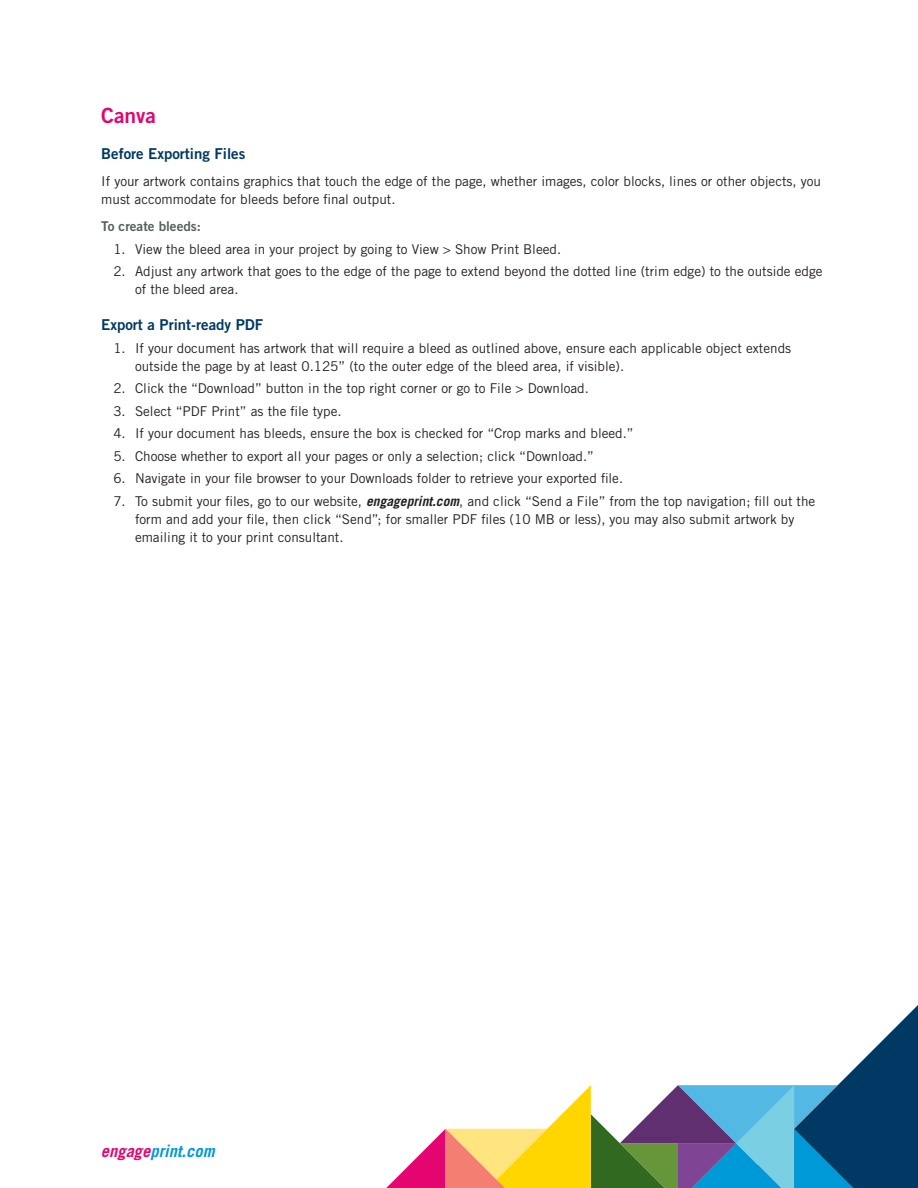
<style>
.page{position:relative;width:918px;height:1188px;background:#fff}
.page>*{position:absolute;margin:0;border:0;box-sizing:border-box;transform-origin:0 0}
.t1{font:21px "Trade Gothic LT Std Bd 2";color:#e40571}
.t2{font:italic 700 16.5px "Trade Gothic LT Std";color:#0099d8}
.t3{font:15px "Trade Gothic LT Std Bd 2";color:#003963}
.t4{font:13.5px/18px "Trade Gothic LT Std";color:#231f20}
.t5{font:13.5px "Trade Gothic LT Std Bd 2";color:#555f5e}
.s1{font-weight:700;font-style:italic}
.s2{color:#e40571}
</style>
<div class="page">
<svg style="left:386px;top:1005px;width:532px;height:183px"></svg>
<h1 class="t1" style="left:101px;top:103px;width:56px">Canva</h1>
<p class="t3" style="left:101px;top:145px;width:146px">Before Exporting Files</p>
<p class="t4" style="left:101px;top:172px;width:721px">If your artwork contains graphics that touch the edge of the page, whether images, color blocks, lines or other objects, you must accommodate for bleeds before final output.</p>
<p class="t5" style="left:101px;top:218px;width:101px">To create bleeds:</p>
<p class="t4" style="left:113px;top:240px;width:449px">1. View the bleed area in your project by going to View &gt; Show Print Bleed.</p>
<p class="t4" style="left:135px;top:262px;width:689px;text-indent:-22px">2. Adjust any artwork that goes to the edge of the page to extend beyond the dotted line (trim edge) to the outside edge of the bleed area.</p>
<p class="t3" style="left:101px;top:316px;width:164px">Export a Print-ready PDF</p>
<p class="t4" style="left:135px;top:339px;width:658px;text-indent:-22px">1. If your document has artwork that will require a bleed as outlined above, ensure each applicable object extends outside the page by at least 0.125” (to the outer edge of the bleed area, if visible).</p>
<p class="t4" style="left:113px;top:379px;width:477px">2. Click the “Download” button in the top right corner or go to File &gt; Download.</p>
<p class="t4" style="left:113px;top:402px;width:230px">3. Select “PDF Print” as the file type.</p>
<p class="t4" style="left:113px;top:424px;width:522px">4. If your document has bleeds, ensure the box is checked for “Crop marks and bleed.”</p>
<p class="t4" style="left:113px;top:447px;width:482px">5. Choose whether to export all your pages or only a selection; click “Download.”</p>
<p class="t4" style="left:113px;top:469px;width:511px">6. Navigate in your file browser to your Downloads folder to retrieve your exported file.</p>
<p class="t4" style="left:135px;top:492px;width:682px;text-indent:-22px">7. To submit your files, go to our website, <span class="s1">engageprint.com</span>, and click “Send a File” from the top navigation; fill out the form and add your file, then click “Send”; for smaller PDF files (10 MB or less), you may also submit artwork by emailing it to your print consultant.</p>
<p class="t2" style="left:101px;top:1141px;width:115px"><span class="s2">engage</span>print.com</p>
</div>
